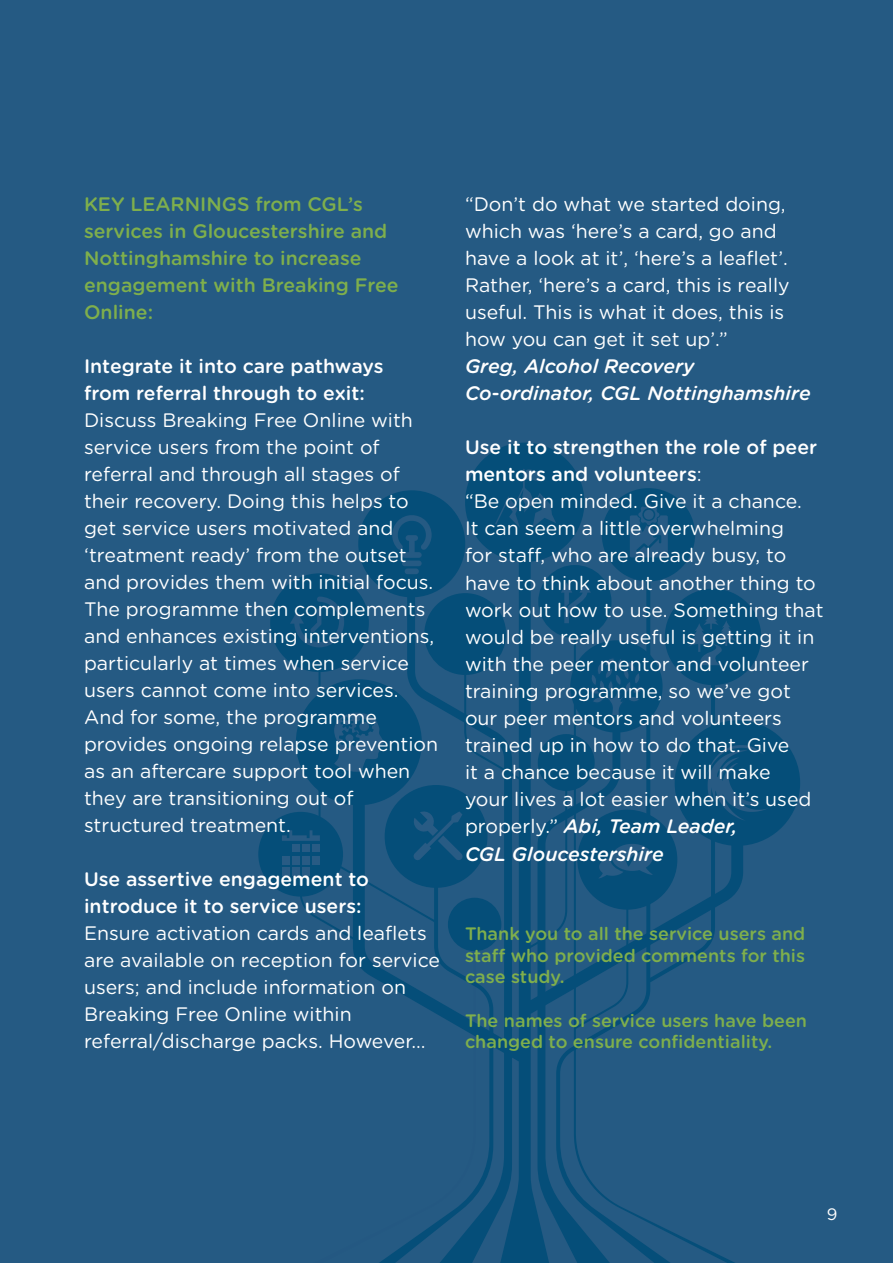
<style>
.page{position:relative;width:893px;height:1263px;background:#255a83}
.page>*{position:absolute;margin:0;border:0;box-sizing:border-box;transform-origin:0 0}
.t1{font:19.5px/27px "Gotham Rounded";color:#fff}
.t2{font:500 19.5px/27px "Gotham Rounded";color:#7faf4c}
.t3{font:500 19.5px/27px "Gotham Rounded";color:#fff}
.t4{font:italic 500 19.5px/27px "Gotham Rounded";color:#fff}
.t5{font:500 18px/21.6px "Gotham Rounded";color:#7faf4c;text-align:justify}
.t6{font:16.5px "Gotham Rounded";color:#fff}
.s1{font-weight:500}
.s2{font-weight:500;font-style:italic}
</style>
<div class="page">
<svg style="left:258px;top:443px;width:542px;height:820px;background:#1d5780"></svg>
<div style="left:538px;top:734px;width:57px;height:57px;background:#054e79;border-radius:50%"></div>
<svg style="left:358px;top:490px;width:154px;height:773px;background:#1a557f"></svg>
<svg style="left:495px;top:469px;width:61px;height:59px;background:#0c507b"></svg>
<svg style="left:334px;top:712px;width:50px;height:60px;background:#19557f"></svg>
<svg style="left:282px;top:830px;width:38px;height:11px"></svg>
<div style="left:292px;top:844px;width:8px;height:8px;background:#285b84"></div>
<div style="left:302px;top:844px;width:8px;height:8px;background:#285b84"></div>
<div style="left:312px;top:844px;width:8px;height:8px;background:#285b84"></div>
<div style="left:282px;top:856px;width:7px;height:8px;background:#285b84"></div>
<div style="left:292px;top:856px;width:8px;height:8px;background:#285b84"></div>
<div style="left:302px;top:856px;width:8px;height:8px;background:#285b84"></div>
<div style="left:312px;top:856px;width:8px;height:8px;background:#285b84"></div>
<div style="left:282px;top:867px;width:7px;height:9px;background:#285b84"></div>
<div style="left:292px;top:867px;width:8px;height:9px;background:#285b84"></div>
<div style="left:302px;top:867px;width:8px;height:9px;background:#285b84"></div>
<svg style="left:688px;top:608px;width:49px;height:57px;background:#0d517b"></svg>
<svg style="left:630px;top:504px;width:38px;height:53px;background:#1c5680"></svg>
<svg style="left:413px;top:811px;width:50px;height:50px;background:#10527c"></svg>
<svg style="left:290px;top:596px;width:54px;height:51px;background:#0d507b"></svg>
<svg style="left:561px;top:582px;width:30px;height:41px"></svg>
<svg style="left:707px;top:745px;width:61px;height:76px;background:#0e517c"></svg>
<svg style="left:587px;top:656px;width:58px;height:61px;background:#0b507b"></svg>
<svg style="left:598px;top:844px;width:55px;height:35px;background:#18557f"></svg>
<svg style="left:390px;top:513px;width:42px;height:45px;background:#10527c"></svg>
<div style="left:402px;top:560px;width:20px;height:6px;background:#255a83;border-radius:3px"></div>
<div style="left:405px;top:568px;width:14px;height:6px;background:#255a83;border-radius:3px"></div>
<p class="t2" style="left:84px;top:190px;width:316px">KEY LEARNINGS from CGL’s services in Gloucestershire and<br>Nottinghamshire to increase engagement with Breaking Free<br>Online:</p>
<p class="t3" style="left:84px;top:352px;width:301px">Integrate it into care pathways from referral through to exit:</p>
<p class="t1" style="left:84px;top:406px;width:356px">Discuss Breaking Free Online with service users from the point of referral and through all stages of their recovery. Doing this helps to get service users motivated and ‘treatment ready’ from the outset and provides them with initial focus.<br>The programme then complements and enhances existing interventions, particularly at times when service users cannot come into services.<br>And for some, the programme provides ongoing relapse prevention as an aftercare support tool when they are transitioning out of structured treatment.</p>
<p class="t3" style="left:84px;top:865px;width:287px">Use assertive engagement to introduce it to service users:</p>
<p class="t1" style="left:84px;top:919px;width:357px">Ensure activation cards and leaflets are available on reception for service users; and include information on Breaking Free Online within referral/discharge packs. However…</p>
<p class="t1" style="left:465px;top:190px;width:326px">“Don’t do what we started doing, which was ‘here’s a card, go and have a look at it’, ‘here’s a leaflet’.<br>Rather, ‘here’s a card, this is really useful. This is what it does, this is how you can get it set up’.”</p>
<p class="t4" style="left:465px;top:352px;width:347px">Greg, Alcohol Recovery<br>Co-ordinator, CGL Nottinghamshire</p>
<p class="t1" style="left:465px;top:433px;width:360px"><span class="s1">Use it to strengthen the role of peer mentors and volunteers</span>:<br>“Be open minded. Give it a chance.<br>It can seem a little overwhelming<br>for staff, who are already busy, to have to think about another thing to work out how to use. Something that would be really useful is getting it in with the peer mentor and volunteer training programme, so we’ve got our peer mentors and volunteers trained up in how to do that. Give<br>it a chance because it will make<br>your lives a lot easier when it’s used properly.” <span class="s2">Abi, Team Leader,<br>CGL Gloucestershire</span></p>
<p class="t5" style="left:465px;top:922px;width:342px">Thank you to all the service users and staff who provided comments for this case study.</p>
<p class="t5" style="left:465px;top:1009px;width:344px">The names of service users have been changed to ensure confidentiality.</p>
<p class="t6" style="left:827px;top:1203px;width:12px">9</p>
</div>
